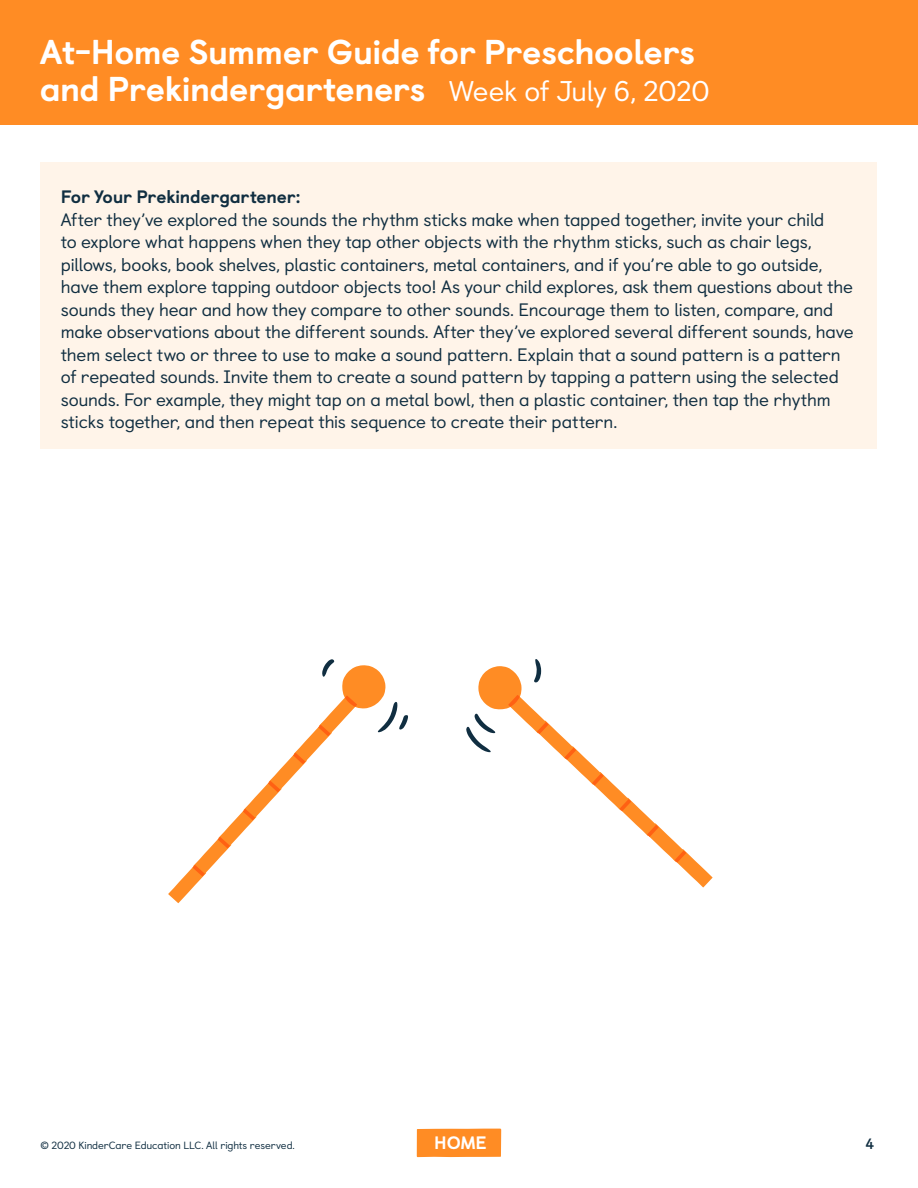
<style>
.page{position:relative;width:918px;height:1188px;background:#fff}
.page>*{position:absolute;margin:0;border:0;box-sizing:border-box;transform-origin:0 0}
.t1{font:800 34.5px/37.5px "Castledown";letter-spacing:-.015em;color:#fff}
.t2{font:18px/22.5px "Castledown";letter-spacing:-.01em;color:#102e41}
.t3{font:800 18px "Castledown";letter-spacing:-.01em;color:#102e41}
.t4{font:800 18px "Castledown";color:#fff}
.t5{font:700 15px "Castledown";color:#102e41}
.t6{font:10.5px "Castledown";letter-spacing:-.01em;color:#102e41}
.s1{font-weight:400;font-size:28.5px}
</style>
<div class="page">
<div style="left:417px;top:1129px;width:84px;height:28px;background:#ff8c24"></div>
<div style="left:0;top:0;width:918px;height:125px;background:#ff8c24"></div>
<div style="left:40px;top:162px;width:838px;height:287px;background:#fff4e9"></div>
<svg style="left:466px;top:659px;width:247px;height:228px"></svg>
<svg style="left:168px;top:659px;width:240px;height:244px"></svg>
<h1 class="t1" style="left:40px;top:30px;width:671px">At-Home Summer Guide for Preschoolers and Prekindergarteners <span class="s1">Week of July 6, 2020</span></h1>
<p class="t3" style="left:61px;top:182px;width:241px">For Your Prekindergartener:</p>
<p class="t2" style="left:61px;top:207px;width:795px">After they’ve explored the sounds the rhythm sticks make when tapped together, invite your child<br>to explore what happens when they tap other objects with the rhythm sticks, such as chair legs, pillows, books, book shelves, plastic containers, metal containers, and if you’re able to go outside, have them explore tapping outdoor objects too! As your child explores, ask them questions about the sounds they hear and how they compare to other sounds. Encourage them to listen, compare, and make observations about the different sounds. After they’ve explored several different sounds, have them select two or three to use to make a sound pattern. Explain that a sound pattern is a pattern of repeated sounds. Invite them to create a sound pattern by tapping a pattern using the selected sounds. For example, they might tap on a metal bowl, then a plastic container, then tap the rhythm sticks together, and then repeat this sequence to create their pattern.</p>
<p class="t6" style="left:40px;top:1137px;width:256px">© 2020 KinderCare Education LLC. All rights reserved.</p>
<p class="t4" style="left:434px;top:1128px;width:54px">HOME</p>
<p class="t5" style="left:866px;top:1132px;width:10px">4</p>
</div>
